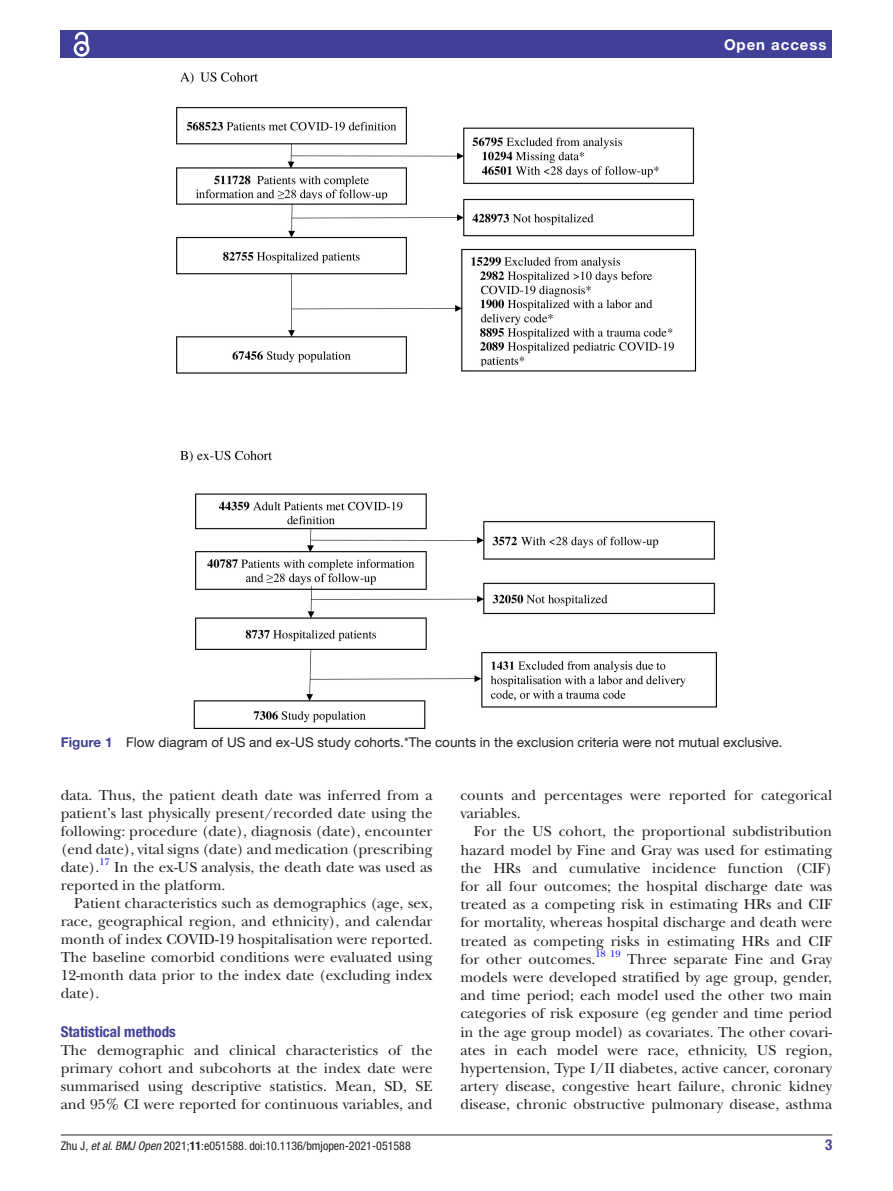
<style>
.page{position:relative;width:893px;height:1191px;background:#fff}
.page>*{position:absolute;margin:0;border:0;box-sizing:border-box;transform-origin:0 0}
.t1{font:15px/18.1px "New Baskerville";color:#231f20;text-align:justify}
.t2{font:700 condensed 15px "Helvetica Neue LT Std";color:#414099}
.t3{font:700 15px "Helvetica Neue LT Std";letter-spacing:.065em;color:#fff}
.t4{font:13.5px "Helvetica Neue LT Std";color:#231f20}
.t5{font:condensed 12px "Helvetica Neue LT Std";color:#231f20}
.t6{font:9.9px "New Baskerville";color:#00f}
.s1{font-weight:700;color:#414099}
.s2{font-style:italic}
.s3{font-weight:700}
</style>
<div class="page">
<hr style="left:61px;top:1134px;width:771px;height:1px;background:#231f20">
<div style="left:61px;top:31px;width:771px;height:27px;background:#414099"></div>
<svg style="left:73px;top:31px;width:17px;height:26px"></svg>
<img style="left:176px;top:73px;width:540px;height:656px">
<p class="t3" style="left:724px;top:35px;width:104px">Open access</p>
<p class="t4" style="left:61px;top:734px;width:723px"><span class="s1">Figure 1</span> Flow diagram of US and ex-US study cohorts.*The counts in the exclusion criteria were not mutual exclusive.</p>
<p class="t1" style="left:61px;top:786px;width:373px">data. Thus, the patient death date was inferred from a patient’s last physically present/recorded date using the following: procedure (date), diagnosis (date), encounter (end date), vital signs (date) and medication (prescribing date).</p>
<p class="t6" style="left:99px;top:856px;width:12px">17</p>
<p class="t1" style="left:61px;top:858px;width:373px;text-indent:53px">In the ex-US analysis, the death date was used as reported in the platform.</p>
<p class="t1" style="left:61px;top:894px;width:373px;text-indent:14px">Patient characteristics such as demographics (age, sex, race, geographical region, and ethnicity), and calendar month of index COVID-19 hospitalisation were reported.<br>The baseline comorbid conditions were evaluated using 12-month data prior to the index date (excluding index date).</p>
<p class="t2" style="left:61px;top:1023px;width:117px">Statistical methods</p>
<p class="t1" style="left:61px;top:1041px;width:373px">The demographic and clinical characteristics of the primary cohort and subcohorts at the index date were summarised using descriptive statistics. Mean, SD, SE and 95% CI were reported for continuous variables, and</p>
<p class="t1" style="left:460px;top:786px;width:373px">counts and percentages were reported for categorical variables.</p>
<p class="t1" style="left:460px;top:822px;width:373px;text-indent:14px">For the US cohort, the proportional subdistribution hazard model by Fine and Gray was used for estimating the HRs and cumulative incidence function (CIF) for all four outcomes; the hospital discharge date was treated as a competing risk in estimating HRs and CIF for mortality, whereas hospital discharge and death were treated as competing risks in estimating HRs and CIF for other outcomes.<sup>18</sup> <sup>19</sup> Three separate Fine and Gray models were developed stratified by age group, gender, and time period; each model used the other two main categories of risk exposure (eg gender and time period in the age group model) as covariates. The other covari&shy;ates in each model were race, ethnicity, US region, hypertension, Type I/II diabetes, active cancer, coronary artery disease, congestive heart failure, chronic kidney disease, chronic obstructive pulmonary disease, asthma</p>
<p class="t5" style="left:61px;top:1138px;width:352px">Zhu J, <span class="s2">et al</span>. <span class="s2">BMJ Open</span> 2021;<span class="s3">11</span>:e051588. doi:10.1136/bmjopen-2021-051588</p>
<p class="t2" style="left:825px;top:1135px;width:9px">3</p>
</div>
